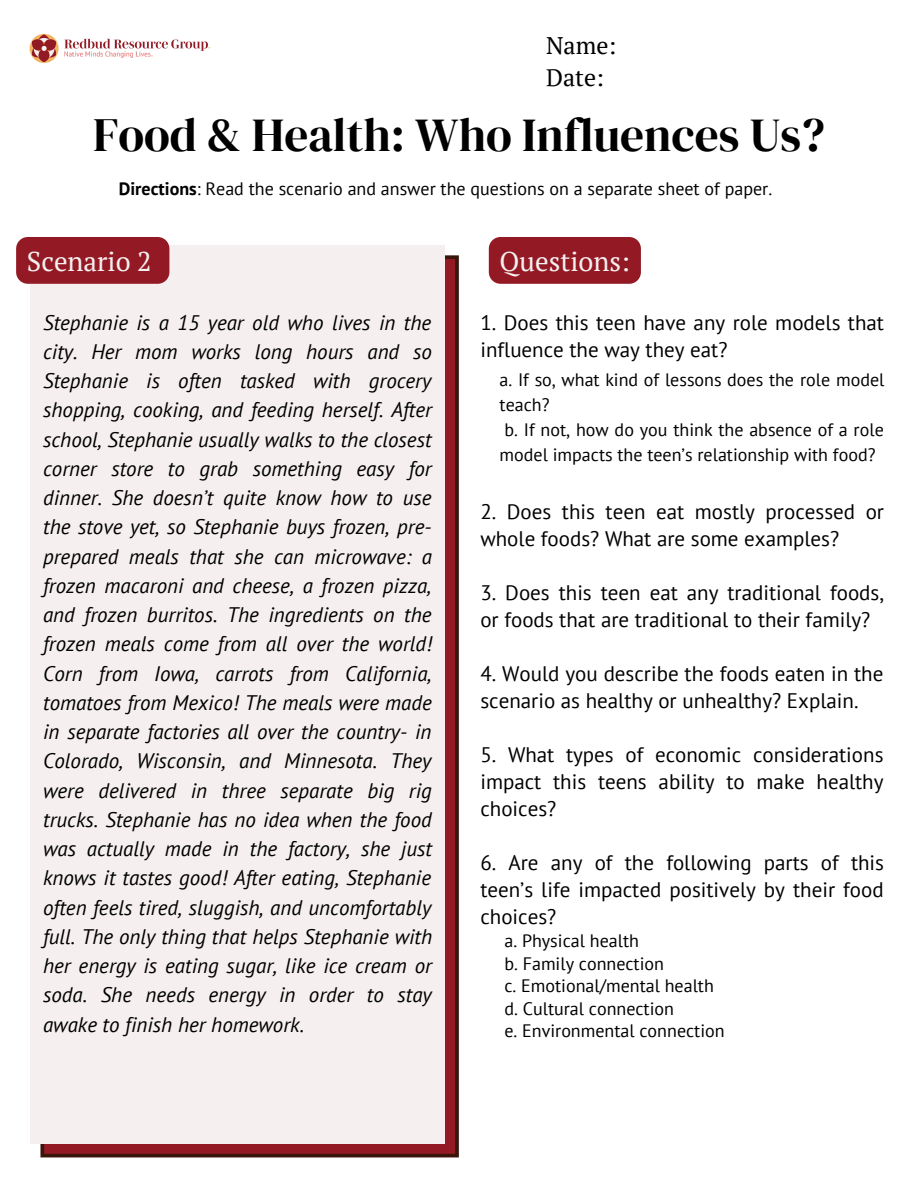
<style>
.page{position:relative;width:918px;height:1188px;background:#fff}
.page>*{position:absolute;margin:0;border:0;box-sizing:border-box;transform-origin:0 0}
.t1{font:47.25px "DM Serif Display";color:#000}
.t2{font:27px "PT Serif";color:#f5efef}
.t3{font:24px/32.7px "PT Serif";color:#000}
.t4{font:italic 21px/29.2px "PT Sans";color:#000;text-align:justify}
.t5{font:21px/27px "PT Sans";color:#000}
.t6{font:18px/22.5px "PT Sans";color:#000}
.s1{font-weight:700}
</style>
<div class="page">
<img style="left:29px;top:33px;width:181px;height:30px">
<svg style="left:40px;top:255px;width:419px;height:902px;background:#7b181e"></svg>
<div style="left:30px;top:245px;width:415px;height:899px;background:#f5efef"></div>
<div style="left:16px;top:237px;width:153px;height:47px;background:#931a25"></div>
<div style="left:489px;top:237px;width:152px;height:47px;background:#931a25"></div>
<p class="t3" style="left:546px;top:28px;width:72px">Name:<br>Date:</p>
<h1 class="t1" style="left:93px;top:102px;width:733px">Food &amp; Health: Who Influences Us?</h1>
<p class="t6" style="left:119px;top:177px;width:655px"><span class="s1">Directions</span>: Read the scenario and answer the questions on a separate sheet of paper.</p>
<p class="t2" style="left:27px;top:242px;width:126px">Scenario 2</p>
<p class="t4" style="left:43px;top:307px;width:391px">Stephanie is a 15 year old who lives in the city. Her mom works long hours and so Stephanie is often tasked with grocery shopping, cooking, and feeding herself. After school, Stephanie usually walks to the closest corner store to grab something easy for dinner. She doesn’t quite know how to use the stove yet, so Stephanie buys frozen, pre&shy;prepared meals that she can microwave: a frozen macaroni and cheese, a frozen pizza, and frozen burritos. The ingredients on the frozen meals come from all over the world!<br>Corn from Iowa, carrots from California, tomatoes from Mexico! The meals were made in separate factories all over the country- in Colorado, Wisconsin, and Minnesota. They were delivered in three separate big rig trucks. Stephanie has no idea when the food was actually made in the factory, she just knows it tastes good! After eating, Stephanie often feels tired, sluggish, and uncomfortably full. The only thing that helps Stephanie with her energy is eating sugar, like ice cream or soda. She needs energy in order to stay awake to finish her homework.</p>
<p class="t2" style="left:500px;top:242px;width:132px">Questions:</p>
<p class="t5" style="left:480px;top:308px;width:405px">1. Does this teen have any role models that influence the way they eat?</p>
<p class="t6" style="left:500px;top:367px;width:386px;line-height:24.8px">a. If so, what kind of lessons does the role model teach?<br>b. If not, how do you think the absence of a role model impacts the teen’s relationship with food?</p>
<p class="t5" style="left:480px;top:497px;width:405px">2. Does this teen eat mostly processed or whole foods? What are some examples?</p>
<p class="t5" style="left:480px;top:578px;width:405px">3. Does this teen eat any traditional foods, or foods that are traditional to their family?</p>
<p class="t5" style="left:480px;top:659px;width:405px">4. Would you describe the foods eaten in the scenario as healthy or unhealthy? Explain.</p>
<p class="t5" style="left:480px;top:740px;width:405px;text-align:justify">5. What types of economic considerations impact this teens ability to make healthy choices?</p>
<p class="t5" style="left:480px;top:848px;width:405px;text-align:justify">6. Are any of the following parts of this teen’s life impacted positively by their food choices?</p>
<p class="t6" style="left:504px;top:929px;width:222px">a. Physical health<br>b. Family connection<br>c. Emotional/mental health d. Cultural connection<br>e. Environmental connection</p>
</div>
